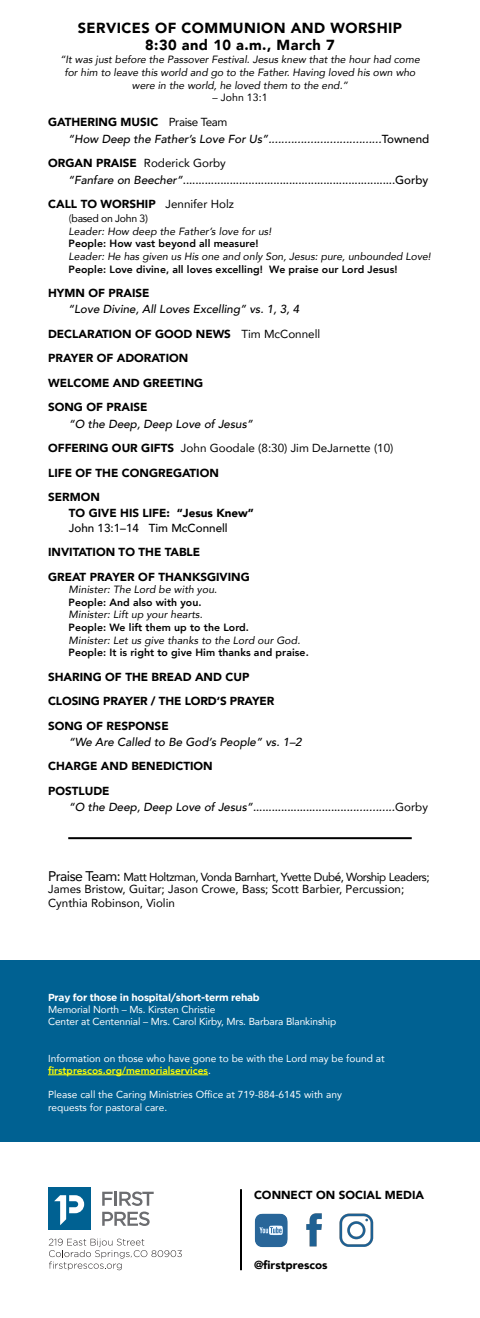
<style>
.page{position:relative;width:480px;height:1318px;background:#fff}
.page>*{position:absolute;margin:0;border:0;box-sizing:border-box;transform-origin:0 0}
.t1{font:900 14.55px "Avenir";letter-spacing:.03em;color:#000}
.t2{font:900 11.65px "Avenir";color:#000}
.t3{font:italic 500 11.65px "Avenir";color:#000}
.t4{font:11.65px "Avenir";color:#000}
.t5{font:500 11.65px "Avenir";color:#000}
.t6{font:11.65px "Avenir";letter-spacing:-.04em;color:#000}
.t7{font:italic 10.5px "Avenir";color:#000}
.t8{font:800 10.5px "Avenir";letter-spacing:.005em;color:#000}
.t9{font:10.5px "Avenir";letter-spacing:-.03em;color:#000}
.t10{font:10.15px/12.2px "Avenir";color:#fff}
.s1{font-weight:400}
.s2{font-style:normal}
.s3{font-weight:900}
.s4{font-style:italic}
.s5{font-weight:300}
.s6{font-weight:400;font-style:normal}
.s7{font-size:14px}
.s8{font-weight:500}
.s9{font-family:"Gotham";font-weight:700}
.s10{font-weight:800;color:#ff0}
</style>
<div class="page">
<hr style="left:68px;top:837px;width:344px;height:2px;background:#000">
<div style="left:0;top:961px;width:480px;height:181px;background:#006192"></div>
<hr style="left:48px;top:1074px;width:160px;height:1px;background:#ff0">
<div style="left:48px;top:1187px;width:42px;height:42px;background:#006192"></div>
<svg style="left:54px;top:1195px;width:30px;height:30px"></svg>
<svg style="left:102px;top:1191px;width:11px;height:14px"></svg>
<hr style="left:114px;top:1191px;width:3px;height:14px;background:#6c6d70">
<svg style="left:119px;top:1191px;width:35px;height:14px"></svg>
<svg style="left:102px;top:1211px;width:48px;height:15px"></svg>
<svg style="left:49px;top:1238px;width:133px;height:32px"></svg>
<img style="left:254px;top:1213px;width:34px;height:34px">
<img style="left:306px;top:1213px;width:16px;height:34px">
<img style="left:340px;top:1213px;width:34px;height:34px">
<hr style="left:240px;top:1189px;width:2px;height:81px;background:#000">
<p class="t1" style="left:78px;top:15px;width:326px">SERVICES OF COMMUNION AND WORSHIP</p>
<p class="t1" style="left:145px;top:33px;width:191px">8:30 and 10 a.m., March 7</p>
<p class="t7" style="left:60px;top:53px;width:361px">“It was just before the Passover Festival. Jesus knew that the hour had come</p>
<p class="t7" style="left:64px;top:66px;width:353px">for him to leave this world and go to the Father. Having loved his own who</p>
<p class="t7" style="left:132px;top:78px;width:218px">were in the world, he loved them to the end.”</p>
<p class="t9" style="left:212px;top:89px;width:57px">– John 13:1</p>
<p class="t2" style="left:48px;top:112px;width:181px">GATHERING MUSIC <span class="s1">Praise Team</span></p>
<p class="t3" style="left:68px;top:132px;width:363px">“How Deep the Father’s Love For Us”...................................<span class="s2">Townend</span></p>
<p class="t4" style="left:48px;top:154px;width:179px"><span class="s3">ORGAN PRAISE</span> Roderick Gorby</p>
<p class="t5" style="left:68px;top:170px;width:362px"><span class="s4">“Fanfare on Beecher”</span>....................................................................Gorby</p>
<p class="t2" style="left:48px;top:194px;width:187px">CALL TO WORSHIP <span class="s1">Jennifer Holz</span></p>
<p class="t9" style="left:69px;top:210px;width:81px"><span class="s5">(</span>based on John 3)</p>
<p class="t7" style="left:69px;top:225px;width:204px">Leader: How deep the Father’s love for us!</p>
<p class="t8" style="left:69px;top:236px;width:191px">People: How vast beyond all measure!</p>
<p class="t7" style="left:69px;top:250px;width:364px">Leader: He has given us His one and only Son, Jesus: pure, unbounded Love!</p>
<p class="t8" style="left:69px;top:261px;width:330px">People: Love divine, all loves excelling! We praise our Lord Jesus!</p>
<p class="t2" style="left:48px;top:283px;width:103px">HYMN OF PRAISE</p>
<p class="t3" style="left:68px;top:302px;width:233px">“Love Divine, All Loves Excelling” vs. 1, 3, 4</p>
<p class="t2" style="left:48px;top:324px;width:274px">DECLARATION OF GOOD NEWS <span class="s1">Tim McConnell</span></p>
<p class="t2" style="left:48px;top:348px;width:142px">PRAYER OF ADORATION</p>
<p class="t2" style="left:48px;top:373px;width:157px">WELCOME AND GREETING</p>
<p class="t2" style="left:48px;top:397px;width:101px">SONG OF PRAISE</p>
<p class="t3" style="left:69px;top:417px;width:186px">“O the Deep, Deep Love of Jesus”</p>
<p class="t4" style="left:48px;top:439px;width:347px"><span class="s3">OFFERING OUR GIFTS</span> John Goodale (8:30) Jim DeJarnette (10)</p>
<p class="t2" style="left:48px;top:463px;width:172px">LIFE OF THE CONGREGATION</p>
<p class="t2" style="left:48px;top:487px;width:53px">SERMON</p>
<p class="t2" style="left:69px;top:502px;width:187px">TO GIVE HIS LIFE: “Jesus Knew”</p>
<p class="t5" style="left:69px;top:517px;width:160px">John 13:1–14 Tim McConnell</p>
<p class="t2" style="left:48px;top:542px;width:154px">INVITATION TO THE TABLE</p>
<p class="t2" style="left:48px;top:566px;width:203px">GREAT PRAYER OF THANKSGIVING</p>
<p class="t7" style="left:69px;top:583px;width:150px">Minister: The Lord be with you.</p>
<p class="t8" style="left:69px;top:594px;width:135px">People: And also with you.</p>
<p class="t7" style="left:69px;top:608px;width:136px">Minister: Lift up your hearts.</p>
<p class="t8" style="left:69px;top:619px;width:182px">People: We lift them up to the Lord.</p>
<p class="t7" style="left:69px;top:633px;width:233px">Minister: Let us give thanks to the Lord our God.</p>
<p class="t8" style="left:69px;top:644px;width:242px">People: It is right to give Him thanks and praise.</p>
<p class="t2" style="left:48px;top:666px;width:203px">SHARING OF THE BREAD AND CUP</p>
<p class="t2" style="left:48px;top:691px;width:228px">CLOSING PRAYER / THE LORD’S PRAYER</p>
<p class="t2" style="left:48px;top:715px;width:122px">SONG OF RESPONSE</p>
<p class="t3" style="left:69px;top:735px;width:234px">“We Are Called to Be God’s People” vs. 1–2</p>
<p class="t2" style="left:48px;top:756px;width:166px">CHARGE AND BENEDICTION</p>
<p class="t2" style="left:48px;top:781px;width:63px">POSTLUDE</p>
<p class="t3" style="left:69px;top:800px;width:361px">“O the Deep, Deep Love of Jesus”<span class="s2">...............................</span>..............<span class="s6">Gorby</span></p>
<p class="t6" style="left:48px;top:867px;width:383px"><span class="s7">Praise Team:</span> Matt Holtzman, Vonda Barnhart, Yvette Dub<span class="s8">é</span>, Worship Leaders;</p>
<p class="t4" style="left:48px;top:879px;width:358px">James Bristow, Guitar; Jason Crowe, Bass; Scott Barbier, Percussion;</p>
<p class="t4" style="left:48px;top:893px;width:128px">Cynthia Robinson, Violin</p>
<p class="t10" style="left:48px;top:991px;width:290px"><span class="s9">Pray for those in hospital/short-term rehab<br></span>Memorial North – Ms. Kirsten Christie<br>Center at Centennial – Mrs. Carol Kirby, Mrs. Barbara Blankinship</p>
<p class="t10" style="left:48px;top:1052px;width:338px">Information on those who have gone to be with the Lord may be found at <span class="s10">firstprescos.org/memorialservices</span>.</p>
<p class="t10" style="left:48px;top:1088px;width:295px">Please call the Caring Ministries Office at 719-884-6145 with any requests for pastoral care.</p>
<p class="t2" style="left:254px;top:1185px;width:172px">CONNECT ON SOCIAL MEDIA</p>
<p class="t2" style="left:254px;top:1255px;width:75px">@firstprescos</p>
</div>
